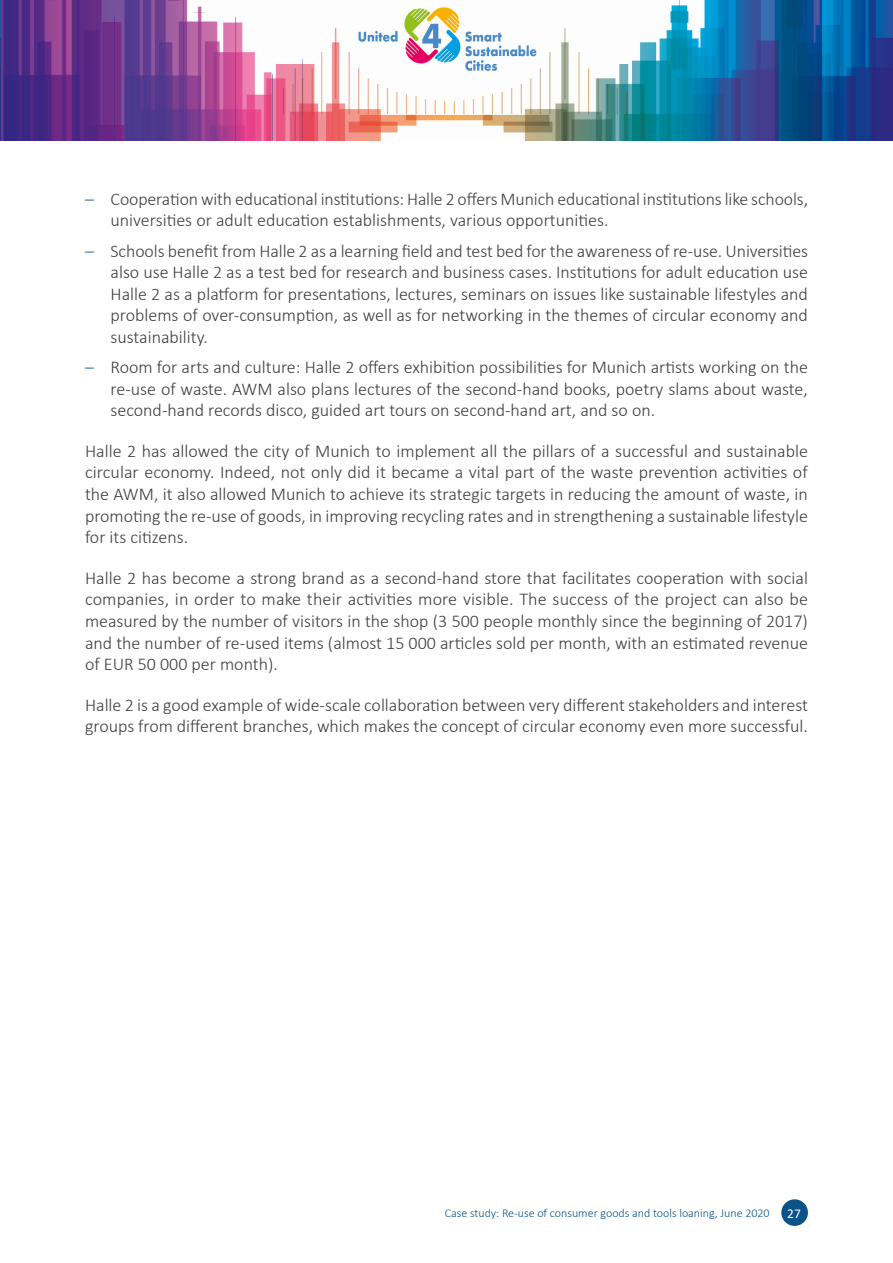
<style>
.page{position:relative;width:893px;height:1263px;background:#fff}
.page>*{position:absolute;margin:0;border:0;box-sizing:border-box;transform-origin:0 0}
.Bullet_list_1{font:300 18px/21.6px "Calibri";color:#3e3e3f;text-align:justify}
.t1{font:13.5px "Calibri";color:#fff}
.t2{font:300 12px "Calibri";color:#0a5288}
.s1{color:#0a5288}
</style>
<div class="page">
<div style="left:781px;top:1199px;width:27px;height:27px;background:#0a5288;border-radius:50%"></div>
<img style="left:0;top:0;width:893px;height:140px">
<p class="Bullet_list_1" style="left:111px;top:188px;width:699px;text-indent:-26px"><span class="s1">–</span> Cooperation with educational institutions: Halle 2 offers Munich educational institutions like schools, universities or adult education establishments, various opportunities.</p>
<p class="Bullet_list_1" style="left:111px;top:240px;width:699px;text-indent:-26px"><span class="s1">–</span> Schools benefit from Halle 2 as a learning field and test bed for the awareness of re-use. Universities also use Halle 2 as a test bed for research and business cases. Institutions for adult education use Halle 2 as a platform for presentations, lectures, seminars on issues like sustainable lifestyles and problems of over-consumption, as well as for networking in the themes of circular economy and sustainability.</p>
<p class="Bullet_list_1" style="left:111px;top:356px;width:699px;text-indent:-26px"><span class="s1">–</span> Room for arts and culture: Halle 2 offers exhibition possibilities for Munich artists working on the re-use of waste. AWM also plans lectures of the second-hand books, poetry slams about waste, second-hand records disco, guided art tours on second-hand art, and so on.</p>
<p class="Bullet_list_1" style="left:85px;top:440px;width:724px">Halle 2 has allowed the city of Munich to implement all the pillars of a successful and sustainable circular economy. Indeed, not only did it became a vital part of the waste prevention activities of the AWM, it also allowed Munich to achieve its strategic targets in reducing the amount of waste, in promoting the re-use of goods, in improving recycling rates and in strengthening a sustainable lifestyle for its citizens.</p>
<p class="Bullet_list_1" style="left:85px;top:567px;width:724px">Halle 2 has become a strong brand as a second-hand store that facilitates cooperation with social companies, in order to make their activities more visible. The success of the project can also be measured by the number of visitors in the shop (3 500 people monthly since the beginning of 2017) and the number of re-used items (almost 15 000 articles sold per month, with an estimated revenue of EUR 50 000 per month).</p>
<p class="Bullet_list_1" style="left:85px;top:694px;width:724px">Halle 2 is a good example of wide-scale collaboration between very different stakeholders and interest groups from different branches, which makes the concept of circular economy even more successful.</p>
<p class="t2" style="left:445px;top:1206px;width:326px">Case study: Re-use of consumer goods and tools loaning, June 2020</p>
<p class="t1" style="left:787px;top:1204px;width:15px">27</p>
</div>
